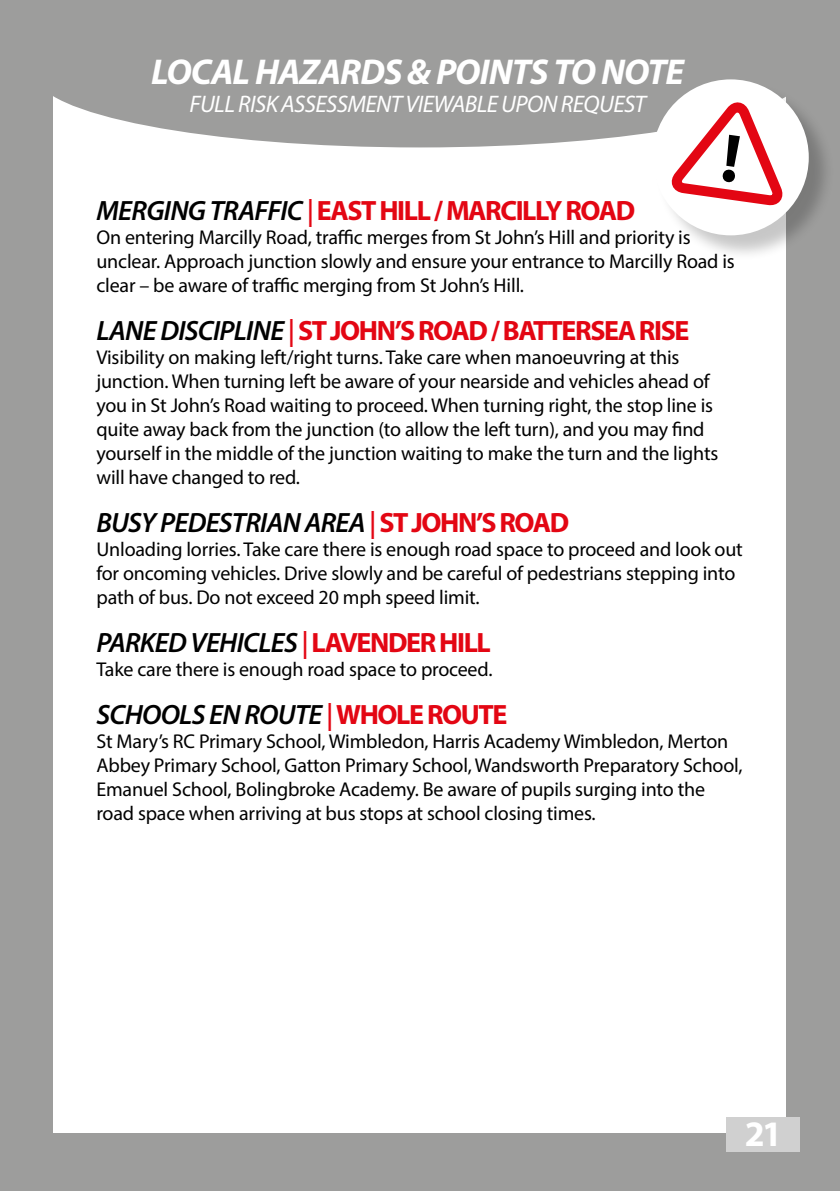
<style>
.page{position:relative;width:840px;height:1191px;background:#fff}
.page>*{position:absolute;margin:0;border:0;box-sizing:border-box;transform-origin:0 0}
.t1{font:italic 700 36px "Myriad Pro";letter-spacing:-.025em;color:#fff}
.t2{font:700 36px "Myriad Pro";color:#fff}
.t3{font:italic 600 28px "Myriad Pro";letter-spacing:-.025em;color:#000}
.t4{font:700 28px "Myriad Pro";letter-spacing:-.05em;color:#e30613}
.t5{font:italic 24px "Myriad Pro";letter-spacing:-.025em;color:#fff}
.t6{font:20px/24px "Myriad Pro";letter-spacing:-.01em;color:#000}
.s1{font-weight:600;font-style:italic;color:#000}
.s2{font-weight:600;font-style:italic}
.s3{color:#e30613}
.s4{font-weight:700;font-style:normal;color:#e30613}
</style>
<div class="page">
<div style="left:0;top:0;width:839px;height:1191px;background:#9d9d9c"></div>
<div style="left:54px;top:58px;width:731px;height:1074px;background:#fff"></div>
<div style="left:35px;top:0;width:769px;height:147px;background:#9d9d9c;border-radius:50%"></div>
<div style="left:654px;top:82px;width:180px;height:180px;background:#000;opacity:.22"></div>
<div style="left:652px;top:79px;width:156px;height:156px;background:#fff;border-radius:50%"></div>
<div style="left:726px;top:1117px;width:73px;height:34px;background:#d0d0d0"></div>
<svg style="left:660px;top:100px;width:126px;height:112px"></svg>
<h1 class="t1" style="left:151px;top:48px;width:534px">LOCAL HAZARDS &amp; POINTS TO NOTE</h1>
<p class="t5" style="left:189px;top:89px;width:458px">FULL RISK ASSESSMENT VIEWABLE UPON REQUEST</p>
<h2 class="t4" style="left:96px;top:192px;width:540px"><span class="s1">MERGING TRAFFIC</span> <span class="s2">|</span> EAST HILL / MARCILLY ROAD</h2>
<p class="t6" style="left:96px;top:224px;width:639px">On entering Marcilly Road, traffic merges from St John’s Hill and priority is unclear. Approach junction slowly and ensure your entrance to Marcilly Road is clear – be aware of traffic merging from St John’s Hill.</p>
<h2 class="t4" style="left:96px;top:312px;width:594px"><span class="s1">LANE DISCIPLINE</span> <span class="s2">|</span> ST JOHN’S ROAD / BATTERSEA RISE</h2>
<p class="t6" style="left:96px;top:344px;width:623px">Visibility on making left/right turns. Take care when manoeuvring at this junction. When turning left be aware of your nearside and vehicles ahead of you in St John’s Road waiting to proceed. When turning right, the stop line is quite away back from the junction (to allow the left turn), and you may find yourself in the middle of the junction waiting to make the turn and the lights will have changed to red.</p>
<h2 class="t3" style="left:96px;top:504px;width:474px">BUSY PEDESTRIAN AREA <span class="s3">|</span> <span class="s4">ST JOHN’S ROAD</span></h2>
<p class="t6" style="left:96px;top:536px;width:647px">Unloading lorries. Take care there is enough road space to proceed and look out for oncoming vehicles. Drive slowly and be careful of pedestrians stepping into path of bus. Do not exceed 20 mph speed limit.</p>
<h2 class="t3" style="left:96px;top:624px;width:395px">PARKED VEHICLES <span class="s3">|</span> <span class="s4">LAVENDER HILL</span></h2>
<p class="t6" style="left:96px;top:656px;width:397px">Take care there is enough road space to proceed.</p>
<h2 class="t3" style="left:96px;top:696px;width:412px">SCHOOLS EN ROUTE <span class="s3">|</span> <span class="s4">WHOLE ROUTE</span></h2>
<p class="t6" style="left:96px;top:728px;width:647px">St Mary’s RC Primary School, Wimbledon, Harris Academy Wimbledon, Merton Abbey Primary School, Gatton Primary School, Wandsworth Preparatory School, Emanuel School, Bolingbroke Academy. Be aware of pupils surging into the road space when arriving at bus stops at school closing times.</p>
<h1 class="t2" style="left:744px;top:1110px;width:39px">21</h1>
</div>
